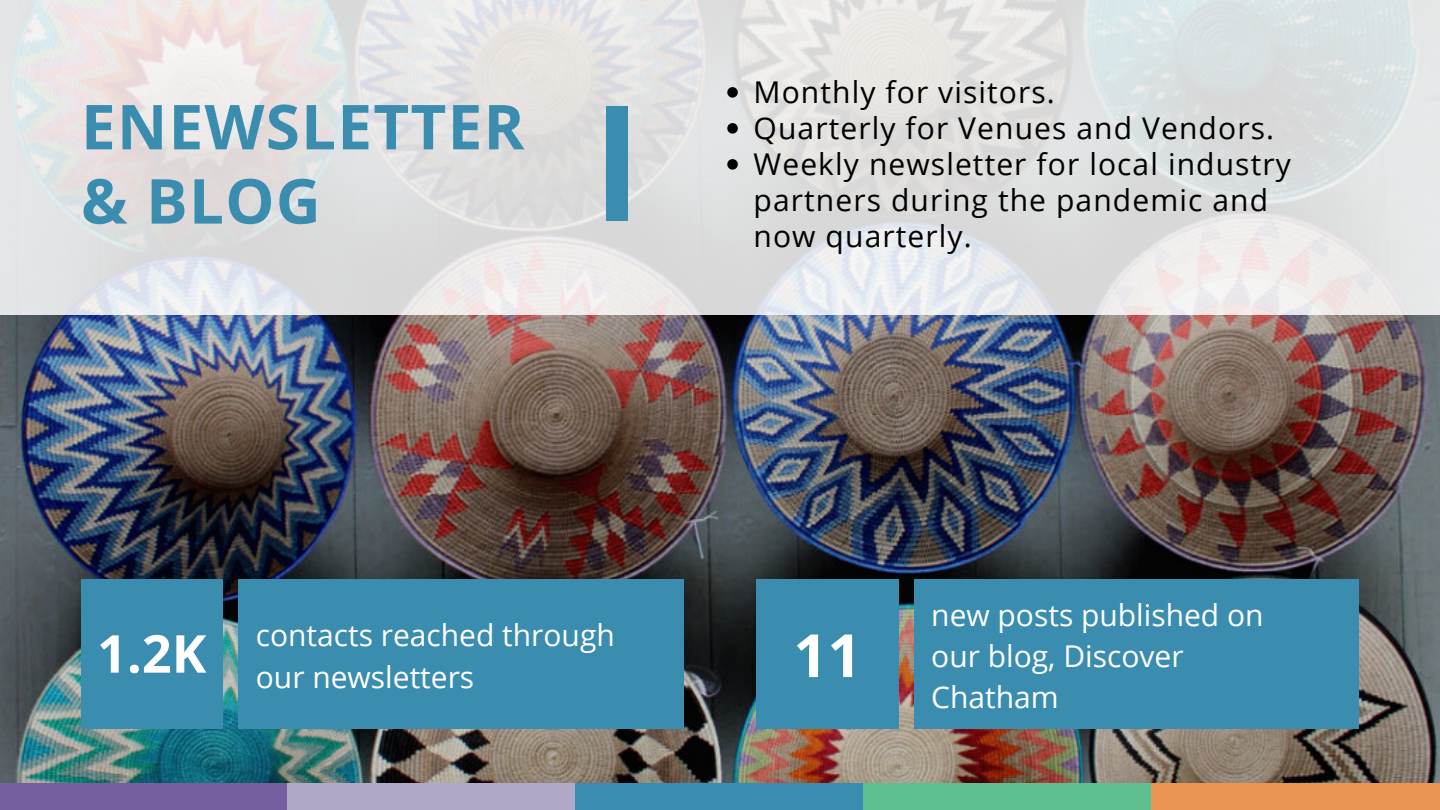
<style>
.page{position:relative;width:1440px;height:810px;background:#fff}
.page>*{position:absolute;margin:0;border:0;box-sizing:border-box;transform-origin:0 0}
.t1{font:700 62px/74.2px "Open Sans";letter-spacing:.02em;color:#3b8daf}
.t2{font:700 59.5px "Open Sans";color:#fff}
.t3{font:700 52.2px "Open Sans";color:#fff}
.t4{font:30px/36px "Open Sans";letter-spacing:.035em;color:#000}
.t5{font:30px/41.2px "Open Sans";color:#fff}
</style>
<div class="page">
<img style="left:0;top:314px;width:1440px;height:469px">
<svg style="left:0;top:0;width:1440px;height:314px;background:#e2e2e2"></svg>
<div style="left:607px;top:106px;width:21px;height:115px;background:#3b8daf"></div>
<svg style="left:727px;top:87px;width:11px;height:11px"></svg>
<svg style="left:727px;top:123px;width:11px;height:11px"></svg>
<svg style="left:727px;top:159px;width:11px;height:11px"></svg>
<div style="left:0;top:783px;width:289px;height:27px;background:#74609e"></div>
<div style="left:288px;top:783px;width:289px;height:27px;background:#b1a7c6"></div>
<div style="left:575px;top:783px;width:290px;height:27px;background:#3b8daf"></div>
<div style="left:863px;top:783px;width:289px;height:27px;background:#5ec091"></div>
<div style="left:1151px;top:783px;width:289px;height:27px;background:#ea9554"></div>
<div style="left:757px;top:579px;width:141px;height:150px;background:#3b8daf"></div>
<div style="left:914px;top:579px;width:445px;height:150px;background:#3b8daf"></div>
<div style="left:81px;top:579px;width:142px;height:150px;background:#3b8daf"></div>
<div style="left:238px;top:579px;width:445px;height:150px;background:#3b8daf"></div>
<h1 class="t1" style="left:81px;top:88px;width:445px">ENEWSLETTER &amp; BLOG</h1>
<h3 class="t3" style="left:97px;top:617px;width:111px">1.2K</h3>
<p class="t5" style="left:256px;top:614px;width:361px">contacts reached through our newsletters</p>
<p class="t4" style="left:754px;top:73px;width:539px">Monthly for visitors.<br>Quarterly for Venues and Vendors.<br>Weekly newsletter for local industry partners during the pandemic and now quarterly.</p>
<h2 class="t2" style="left:793px;top:614px;width:70px">11</h2>
<p class="t5" style="left:931px;top:593px;width:334px">new posts published on our blog, Discover<br>Chatham</p>
</div>
